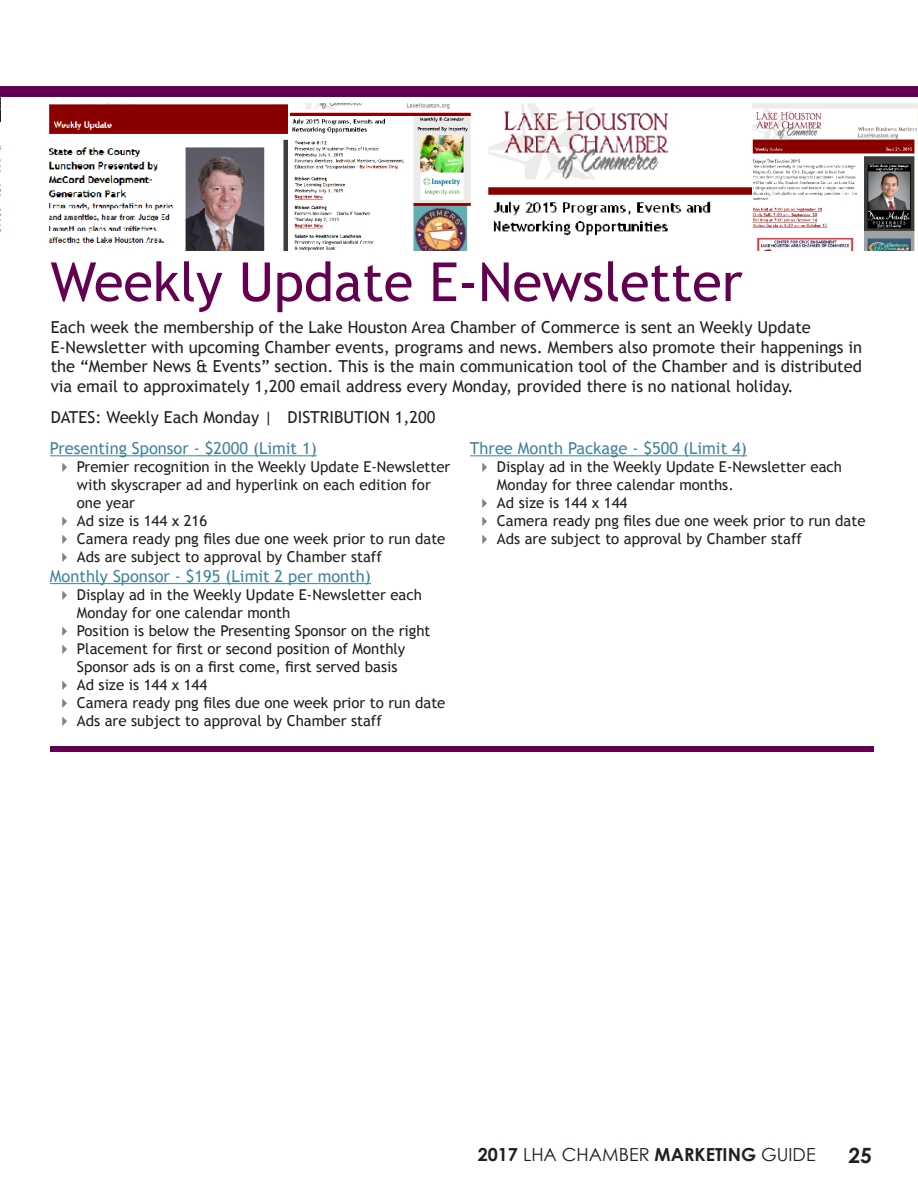
<style>
.page{position:relative;width:918px;height:1188px;background:#fff}
.page>*{position:absolute;margin:0;border:0;box-sizing:border-box;transform-origin:0 0}
.event_header{font:54px "Trebuchet MS";color:#640052}
.t1{font:700 21px "Century Gothic";color:#231f20}
.t2{font:18px "Century Gothic";color:#231f20}
.t3{font:16.5px/19.8px "Trebuchet MS";color:#231f20}
.t4{font:16.5px "Trebuchet MS";color:#43849c}
.t5{font:15px/18px "Trebuchet MS";color:#231f20}
.s1{font-weight:700}
</style>
<div class="page">
<div style="left:0;top:87px;width:918px;height:10px;background:#640052"></div>
<img style="left:0;top:97px;width:1px;height:139px">
<div style="left:50px;top:746px;width:824px;height:5px;background:#640052"></div>
<hr style="left:50px;top:455px;width:267px;height:1px;background:#43849c">
<hr style="left:50px;top:583px;width:321px;height:1px;background:#43849c">
<hr style="left:470px;top:455px;width:277px;height:1px;background:#43849c">
<img style="left:49px;top:104px;width:422px;height:146px">
<img style="left:488px;top:104px;width:430px;height:146px">
<p class="event_header" style="left:50px;top:250px;width:694px">Weekly Update E-Newsletter</p>
<p class="t3" style="left:51px;top:317px;width:813px">Each week the membership of the Lake Houston Area Chamber of Commerce is sent an Weekly Update E-Newsletter with upcoming Chamber events, programs and news. Members also promote their happenings in the “Member News &amp; Events” section. This is the main communication tool of the Chamber and is distributed via email to approximately 1,200 email address every Monday, provided there is no national holiday.</p>
<p class="t3" style="left:51px;top:407px;width:386px">DATES: Weekly Each Monday | DISTRIBUTION 1,200</p>
<p class="t4" style="left:50px;top:438px;width:268px">Presenting Sponsor - $2000 (Limit 1)</p>
<p class="t5" style="left:77px;top:458px;width:375px">Premier recognition in the Weekly Update E-Newsletter with skyscraper ad and hyperlink on each edition for one year</p>
<p class="t5" style="left:77px;top:512px;width:132px">Ad size is 144 x 216</p>
<p class="t5" style="left:77px;top:530px;width:370px">Camera ready png files due one week prior to run date</p>
<p class="t5" style="left:77px;top:548px;width:307px">Ads are subject to approval by Chamber staff</p>
<p class="t4" style="left:50px;top:566px;width:322px">Monthly Sponsor - $195 (Limit 2 per month)</p>
<p class="t5" style="left:77px;top:585px;width:347px">Display ad in the Weekly Update E-Newsletter each<br>Monday for one calendar month</p>
<p class="t5" style="left:77px;top:621px;width:355px">Position is below the Presenting Sponsor on the right</p>
<p class="t5" style="left:77px;top:639px;width:330px">Placement for first or second position of Monthly<br>Sponsor ads is on a first come, first served basis</p>
<p class="t5" style="left:77px;top:675px;width:132px">Ad size is 144 x 144</p>
<p class="t5" style="left:77px;top:693px;width:370px">Camera ready png files due one week prior to run date</p>
<p class="t5" style="left:77px;top:711px;width:307px">Ads are subject to approval by Chamber staff</p>
<p class="t4" style="left:470px;top:438px;width:278px">Three Month Package - $500 (Limit 4)</p>
<p class="t5" style="left:497px;top:458px;width:347px">Display ad in the Weekly Update E-Newsletter each<br>Monday for three calendar months.</p>
<p class="t5" style="left:497px;top:494px;width:132px">Ad size is 144 x 144</p>
<p class="t5" style="left:497px;top:512px;width:370px">Camera ready png files due one week prior to run date</p>
<p class="t5" style="left:497px;top:530px;width:307px">Ads are subject to approval by Chamber staff</p>
<p class="t2" style="left:478px;top:1142px;width:339px"><span class="s1">2017</span> LHA CHAMBER <span class="s1">MARKETING</span> GUIDE</p>
<p class="t1" style="left:848px;top:1140px;width:25px">25</p>
</div>
